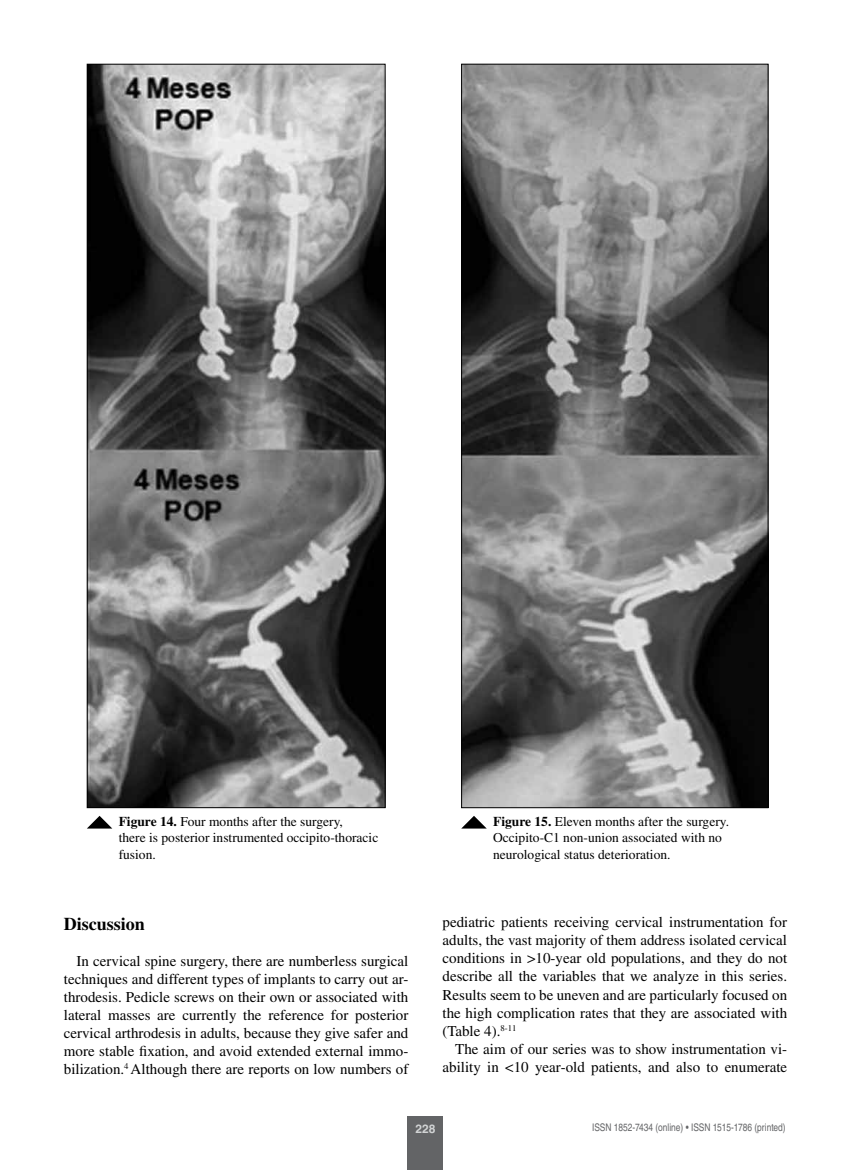
<style>
.page{position:relative;width:851px;height:1170px;background:#fff}
.page>*{position:absolute;margin:0;border:0;box-sizing:border-box;transform-origin:0 0}
.t1{font:700 18px "Times LT Std";color:#000}
.t2{font:15px/18px "Times LT Std";color:#000;text-align:justify}
.t3{font:13.5px/16.2px "Times LT Std";color:#000}
.t4{font:700 12px "Helvetica LT Std";color:#d1d3d4}
.t5{font:10.5px "Helvetica LT Std";color:#636466;scale:.8 1}
.s1{font-weight:700}
</style>
<div class="page">
<div style="left:407px;top:1116px;width:36px;height:53px;background:#636466"></div>
<img style="left:89px;top:66px;width:294px;height:740px">
<img style="left:463px;top:66px;width:303px;height:740px">
<svg style="left:87px;top:816px;width:25px;height:12px"></svg>
<svg style="left:462px;top:816px;width:24px;height:12px"></svg>
<p class="t3" style="left:119px;top:813px;width:261px"><span class="s1">Figure 14.</span> Four months after the surgery,<br>there is posterior instrumented occipito-thoracic fusion.</p>
<p class="t3" style="left:493px;top:813px;width:237px"><span class="s1">Figure 15.</span> Eleven months after the surgery.<br>Occipito-C1 non-union associated with no neurological status deterioration.</p>
<p class="t1" style="left:64px;top:912px;width:83px">Discussion</p>
<p class="t2" style="left:64px;top:951px;width:346px;text-indent:13px">In cervical spine surgery, there are numberless surgical techniques and different types of implants to carry out ar&shy;throdesis. Pedicle screws on their own or associated with lateral masses are currently the reference for posterior cervical arthrodesis in adults, because they give safer and more stable fixation, and avoid extended external immo&shy;bilization.<sup>4</sup> Although there are reports on low numbers of</p>
<p class="t2" style="left:442px;top:913px;width:346px">pediatric patients receiving cervical instrumentation for adults, the vast majority of them address isolated cervical conditions in &gt;10-year old populations, and they do not describe all the variables that we analyze in this series.<br>Results seem to be uneven and are particularly focused on the high complication rates that they are associated with (Table 4).<sup>8-11</sup></p>
<p class="t2" style="left:442px;top:1039px;width:346px;text-align:right">The aim of our series was to show instrumentation vi&shy;ability in &lt;10 year-old patients, and also to enumerate</p>
<p class="t4" style="left:415px;top:1121px;width:22px">228</p>
<p class="t5" style="left:592px;top:1121px;width:243px">ISSN 1852-7434 (online) • ISSN 1515-1786 (printed)</p>
</div>
